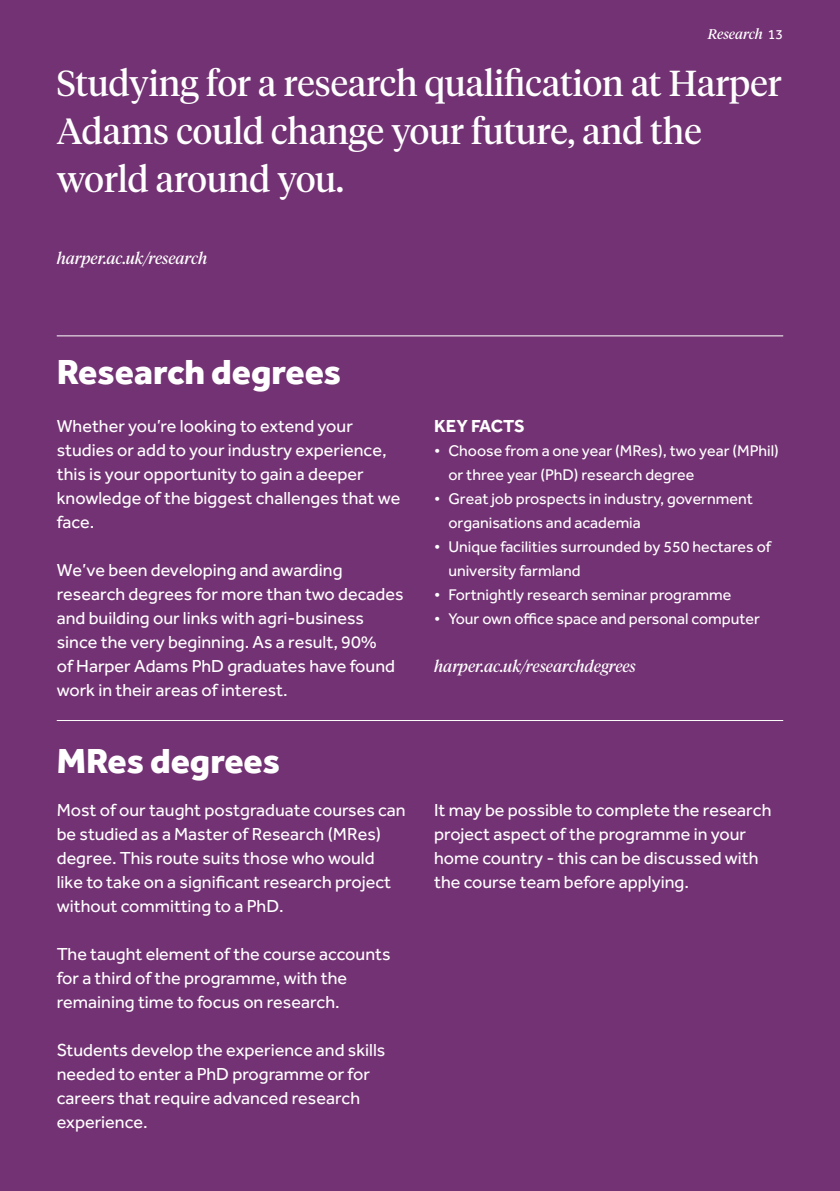
<style>
.page{position:relative;width:840px;height:1191px;background:#fff}
.page>*{position:absolute;margin:0;border:0;box-sizing:border-box;transform-origin:0 0}
.t1{font:36px/48px "Tiempos Headline";color:#fff}
.t2{font:800 36px "Effra";color:#fff}
.t3{font:18px/24px "Effra";color:#fff}
.t4{font:700 18px "Effra";letter-spacing:-.01em;color:#fff}
.t5{font:16px/24px "Effra";color:#fff}
.t6{font:italic 16px "Tiempos Headline";color:#fff}
.t7{font:italic 14px "Tiempos Headline";color:#fff}
.s1{font-family:"Effra";font-style:normal}
</style>
<div class="page">
<div style="left:0;top:0;width:839px;height:1191px;background:#733273"></div>
<hr style="left:57px;top:720px;width:725px;height:1px;background:#fff">
<hr style="left:57px;top:335px;width:725px;height:1px;background:#fff">
<p class="t7" style="left:707px;top:25px;width:77px">Research <span class="s1">13</span></p>
<p class="t1" style="left:57px;top:57px;width:726px">Studying for a research qualification at Harper<br>Adams could change your future, and the world around you.</p>
<p class="t6" style="left:57px;top:247px;width:152px">harper.ac.uk/research</p>
<p class="t2" style="left:57px;top:350px;width:286px">Research degrees</p>
<p class="t3" style="left:57px;top:414px;width:345px">Whether you’re looking to extend your studies or add to your industry experience, this is your opportunity to gain a deeper knowledge of the biggest challenges that we face.</p>
<p class="t3" style="left:57px;top:558px;width:348px">We’ve been developing and awarding research degrees for more than two decades and building our links with agri-business since the very beginning. As a result, 90%<br>of Harper Adams PhD graduates have found work in their areas of interest.</p>
<p class="t2" style="left:57px;top:738px;width:225px">MRes degrees</p>
<p class="t3" style="left:57px;top:798px;width:350px">Most of our taught postgraduate courses can be studied as a Master of Research (MRes) degree. This route suits those who would<br>like to take on a significant research project without committing to a PhD.</p>
<p class="t3" style="left:57px;top:942px;width:335px">The taught element of the course accounts for a third of the programme, with the remaining time to focus on research.</p>
<p class="t3" style="left:57px;top:1038px;width:330px">Students develop the experience and skills needed to enter a PhD programme or for careers that require advanced research experience.</p>
<p class="t4" style="left:434px;top:415px;width:92px">KEY FACTS</p>
<p class="t5" style="left:448px;top:438px;width:332px;text-indent:-14px">• Choose from a one year (MRes), two year (MPhil) or three year (PhD) research degree</p>
<p class="t5" style="left:448px;top:486px;width:306px;text-indent:-14px">• Great job prospects in industry, government organisations and academia</p>
<p class="t5" style="left:448px;top:534px;width:324px;text-indent:-14px">• Unique facilities surrounded by 550 hectares of university farmland</p>
<p class="t5" style="left:434px;top:582px;width:298px">• Fortnightly research seminar programme</p>
<p class="t5" style="left:434px;top:606px;width:327px">• Your own office space and personal computer</p>
<p class="t6" style="left:434px;top:655px;width:203px">harper.ac.uk/researchdegrees</p>
<p class="t3" style="left:434px;top:798px;width:338px">It may be possible to complete the research project aspect of the programme in your home country - this can be discussed with the course team before applying.</p>
</div>
